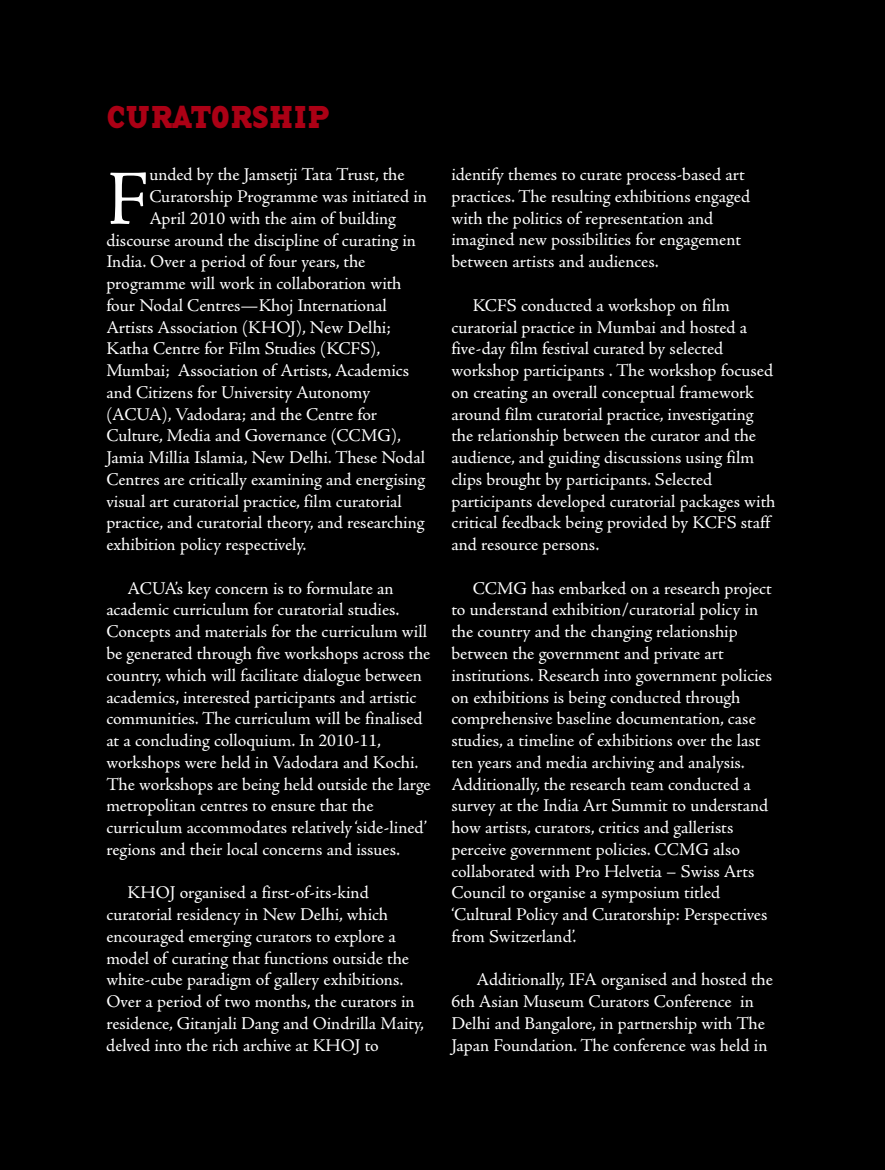
<style>
.page{position:relative;width:885px;height:1170px;background:#fff}
.page>*{position:absolute;margin:0;border:0;box-sizing:border-box;transform-origin:0 0}
.t1{font:78.45px "Adobe Jenson Pro";color:#fff}
.t2{font:33px "Base Twelve Serif SCB";color:#ab0015}
.t3{font:18px/21.8px "Adobe Jenson Pro";letter-spacing:-.005em;color:#fff}
</style>
<div class="page">
<div style="left:0;top:0;width:884px;height:1169px;background:#000"></div>
<h2 class="t2" style="left:106px;top:98px;width:224px">CURATORSHIP</h2>
<h1 class="t1" style="left:106px;top:169px;width:45px">F</h1>
<p class="t3" style="left:149px;top:165px;width:257px">unded by the Jamsetji Tata Trust, the</p>
<p class="t3" style="left:149px;top:187px;width:279px">Curatorship Programme was initiated in</p>
<p class="t3" style="left:149px;top:209px;width:248px">April 2010 with the aim of building</p>
<p class="t3" style="left:106px;top:231px;width:311px">discourse around the discipline of curating in</p>
<p class="t3" style="left:106px;top:252px;width:260px">India. Over a period of four years, the</p>
<p class="t3" style="left:106px;top:274px;width:296px">programme will work in collaboration with</p>
<p class="t3" style="left:106px;top:296px;width:282px">four Nodal Centres—Khoj International</p>
<p class="t3" style="left:106px;top:318px;width:286px">Artists Association (KHOJ), New Delhi;</p>
<p class="t3" style="left:106px;top:339px;width:275px">Katha Centre for Film Studies (KCFS),</p>
<p class="t3" style="left:106px;top:361px;width:304px">Mumbai; Association of Artists, Academics</p>
<p class="t3" style="left:106px;top:383px;width:265px">and Citizens for University Autonomy</p>
<p class="t3" style="left:106px;top:405px;width:272px">(ACUA), Vadodara; and the Centre for</p>
<p class="t3" style="left:106px;top:426px;width:296px">Culture, Media and Governance (CCMG),</p>
<p class="t3" style="left:106px;top:448px;width:320px">Jamia Millia Islamia, New Delhi. These Nodal</p>
<p class="t3" style="left:106px;top:470px;width:320px">Centres are critically examining and energising</p>
<p class="t3" style="left:106px;top:492px;width:297px">visual art curatorial practice, film curatorial</p>
<p class="t3" style="left:106px;top:513px;width:319px">practice, and curatorial theory, and researching</p>
<p class="t3" style="left:106px;top:535px;width:201px">exhibition policy respectively.</p>
<p class="t3" style="left:106px;top:579px;width:326px;text-indent:21px">ACUA’s key concern is to formulate an academic curriculum for curatorial studies.<br>Concepts and materials for the curriculum will be generated through five workshops across the country, which will facilitate dialogue between academics, interested participants and artistic communities. The curriculum will be finalised at a concluding colloquium. In 2010-11, workshops were held in Vadodara and Kochi.<br>The workshops are being held outside the large metropolitan centres to ensure that the curriculum accommodates relatively ‘side-lined’ regions and their local concerns and issues.</p>
<p class="t3" style="left:106px;top:883px;width:319px;text-indent:21px">KHOJ organised a first-of-its-kind curatorial residency in New Delhi, which encouraged emerging curators to explore a model of curating that functions outside the white-cube paradigm of gallery exhibitions.<br>Over a period of two months, the curators in residence, Gitanjali Dang and Oindrilla Maity, delved into the rich archive at KHOJ to</p>
<p class="t3" style="left:451px;top:165px;width:300px">identify themes to curate process-based art practices. The resulting exhibitions engaged with the politics of representation and imagined new possibilities for engagement between artists and audiences.</p>
<p class="t3" style="left:451px;top:296px;width:325px;text-indent:21px">KCFS conducted a workshop on film curatorial practice in Mumbai and hosted a five-day film festival curated by selected workshop participants . The workshop focused on creating an overall conceptual framework around film curatorial practice, investigating the relationship between the curator and the audience, and guiding discussions using film clips brought by participants. Selected participants developed curatorial packages with critical feedback being provided by KCFS staff and resource persons.</p>
<p class="t3" style="left:451px;top:579px;width:322px;text-indent:21px">CCMG has embarked on a research project to understand exhibition/curatorial policy in the country and the changing relationship between the government and private art institutions. Research into government policies on exhibitions is being conducted through comprehensive baseline documentation, case studies, a timeline of exhibitions over the last ten years and media archiving and analysis.<br>Additionally, the research team conducted a survey at the India Art Summit to understand how artists, curators, critics and gallerists perceive government policies. CCMG also collaborated with Pro Helvetia – Swiss Arts Council to organise a symposium titled ‘Cultural Policy and Curatorship: Perspectives from Switzerland’.</p>
<p class="t3" style="left:451px;top:970px;width:323px;text-indent:25px">Additionally, IFA organised and hosted the 6th Asian Museum Curators Conference in Delhi and Bangalore, in partnership with The Japan Foundation. The conference was held in</p>
</div>
